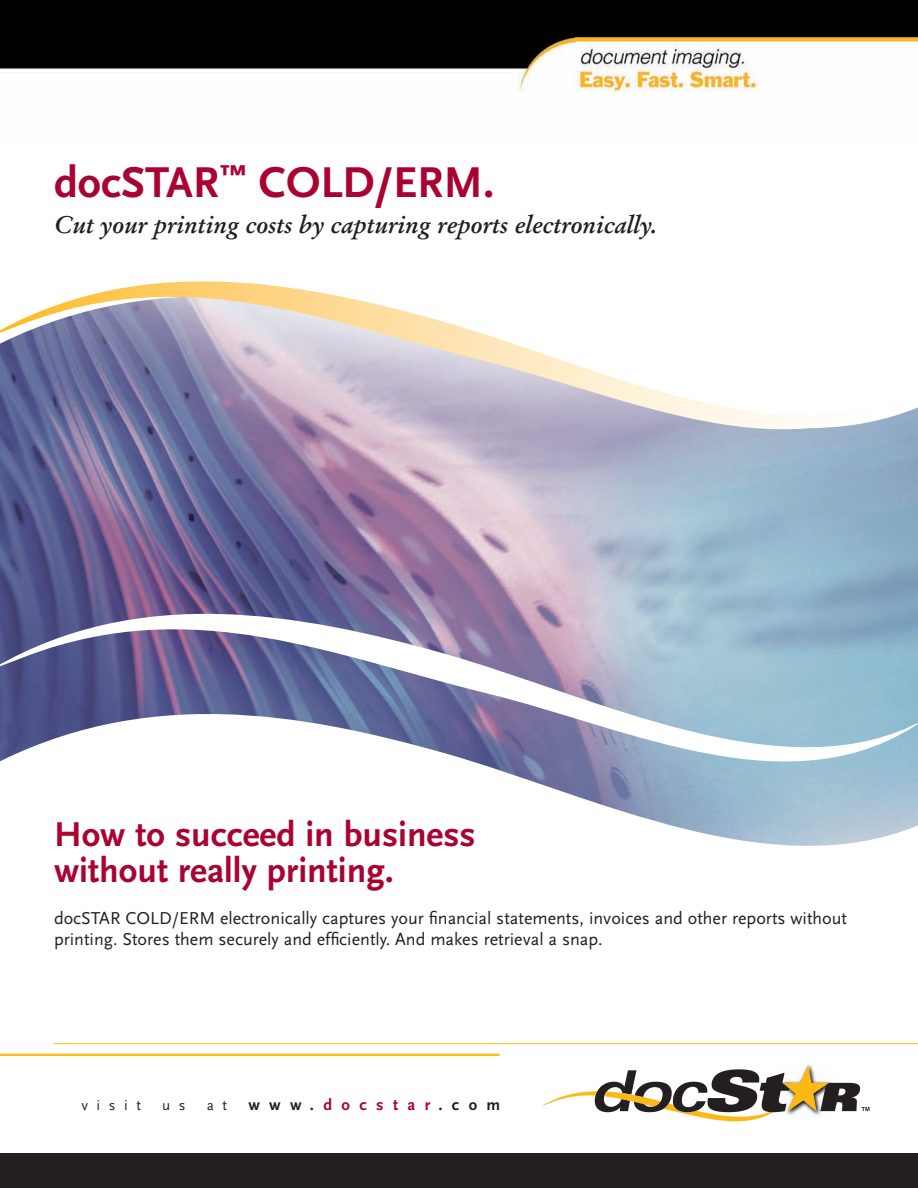
<style>
.page{position:relative;width:918px;height:1188px;background:#fff}
.page>*{position:absolute;margin:0;border:0;box-sizing:border-box;transform-origin:0 0}
.t1{font:700 45px "Scala Sans";color:#a90332}
.t2{font:700 36px/36px "Scala Sans";color:#a90332}
.t3{font:italic 700 24px "Stempel Garamond";color:#231f20}
.t4{font:18px/21px "Scala Sans";color:#231f20}
.t5{font:700 16.5px "Scala Sans";letter-spacing:.57em;color:#231f20}
.t6{font:15px "Scala Sans";letter-spacing:.57em;color:#231f20}
.s1{color:#a90332}
</style>
<div class="page">
<img style="left:0;top:453px;width:918px;height:161px">
<svg style="left:0;top:429px;width:918px;height:24px;background:#9999b8"></svg>
<svg style="left:0;top:761px;width:918px;height:85px"></svg>
<img style="left:0;top:0;width:918px;height:92px">
<div style="left:0;top:1154px;width:918px;height:34px;background:#231f20"></div>
<svg style="left:542px;top:1065px;width:327px;height:56px"></svg>
<svg style="left:0;top:281px;width:918px;height:148px"></svg>
<hr style="left:0;top:1054px;width:500px;height:2px;background:#fcb914">
<hr style="left:54px;top:1043px;width:864px;height:1px;background:#fcb914">
<svg style="left:0;top:614px;width:918px;height:147px"></svg>
<h1 class="t1" style="left:54px;top:165px;width:442px">docSTAR<sup>™</sup> COLD/ERM.</h1>
<h3 class="t3" style="left:54px;top:215px;width:605px">Cut your printing costs by capturing reports electronically.</h3>
<h2 class="t2" style="left:54px;top:819px;width:423px">How to succeed in business without really printing.</h2>
<p class="t4" style="left:54px;top:909px;width:795px">docSTAR COLD/ERM electronically captures your financial statements, invoices and other reports without printing. Stores them securely and efficiently. And makes retrieval a snap.</p>
<p class="t6" style="left:81px;top:1099px;width:61px">visit</p>
<p class="t6" style="left:162px;top:1099px;width:25px">u s</p>
<p class="t6" style="left:207px;top:1099px;width:22px">a t</p>
<p class="t5" style="left:248px;top:1098px;width:253px">www.<span class="s1">docstar</span>.com</p>
</div>
